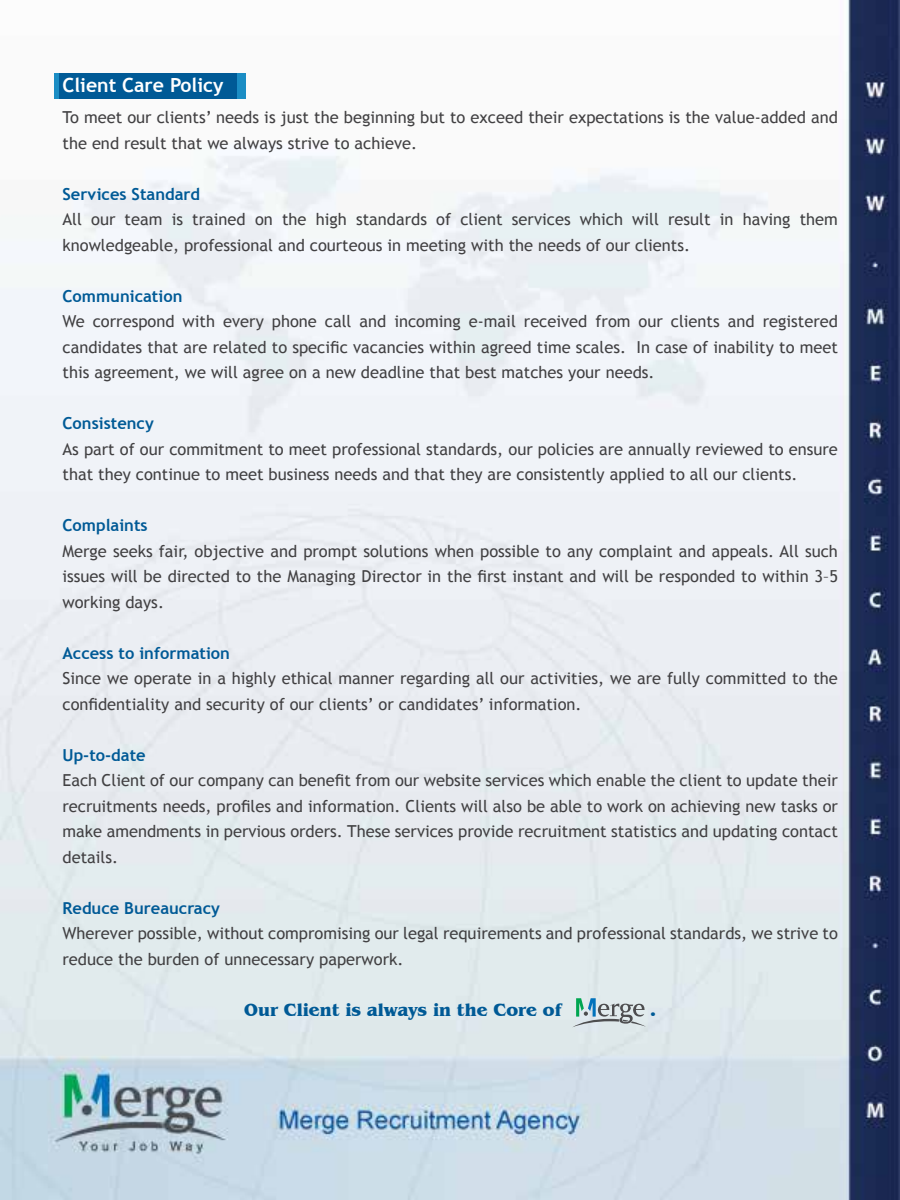
<style>
.page{position:relative;width:900px;height:1200px;background:#fff}
.page>*{position:absolute;margin:0;border:0;box-sizing:border-box;transform-origin:0 0}
.t1{font:700 19.5px "Trebuchet MS";color:#fff}
.t2{font:700 18px "Benguiat IT Cby BT";color:#005a96}
.t3{font:16.5px/25.5px "Trebuchet MS";color:#414042}
.t4{font:700 16.5px "Trebuchet MS";color:#005a96}
</style>
<div class="page">
<img style="left:0;top:0;width:900px;height:1200px">
<svg style="left:572px;top:998px;width:74px;height:29px;background:#b0c3c5"></svg>
<div style="left:54px;top:73px;width:191px;height:25px;background:#1b8dc4"></div>
<div style="left:59px;top:73px;width:177px;height:25px;background:#005a96"></div>
<p class="t1" style="left:63px;top:73px;width:163px">Client Care Policy</p>
<p class="t3" style="left:63px;top:105px;width:777px">To meet our clients’ needs is just the beginning but to exceed their expectations is the value-added and the end result that we always strive to achieve.</p>
<p class="t4" style="left:63px;top:184px;width:139px">Services Standard</p>
<p class="t3" style="left:63px;top:207px;width:777px">All our team is trained on the high standards of client services which will result in having them knowledgeable, professional and courteous in meeting with the needs of our clients.</p>
<p class="t4" style="left:63px;top:286px;width:121px">Communication</p>
<p class="t3" style="left:63px;top:309px;width:777px;text-align:justify">We correspond with every phone call and incoming e-mail received from our clients and registered candidates that are related to specific vacancies within agreed time scales. In case of inability to meet this agreement, we will agree on a new deadline that best matches your needs.</p>
<p class="t4" style="left:63px;top:413px;width:93px">Consistency</p>
<p class="t3" style="left:63px;top:436px;width:777px">As part of our commitment to meet professional standards, our policies are annually reviewed to ensure that they continue to meet business needs and that they are consistently applied to all our clients.</p>
<p class="t4" style="left:63px;top:515px;width:87px">Complaints</p>
<p class="t3" style="left:63px;top:538px;width:777px;text-align:justify">Merge seeks fair, objective and prompt solutions when possible to any complaint and appeals. All such issues will be directed to the Managing Director in the first instant and will be responded to within 3–5 working days.</p>
<p class="t4" style="left:63px;top:643px;width:169px">Access to information</p>
<p class="t3" style="left:63px;top:666px;width:777px">Since we operate in a highly ethical manner regarding all our activities, we are fully committed to the confidentiality and security of our clients’ or candidates’ information.</p>
<p class="t4" style="left:63px;top:745px;width:85px">Up-to-date</p>
<p class="t3" style="left:63px;top:768px;width:777px;text-align:justify">Each Client of our company can benefit from our website services which enable the client to update their recruitments needs, profiles and information. Clients will also be able to work on achieving new tasks or make amendments in pervious orders. These services provide recruitment statistics and updating contact details.</p>
<p class="t4" style="left:63px;top:897px;width:159px">Reduce Bureaucracy</p>
<p class="t3" style="left:63px;top:921px;width:777px">Wherever possible, without compromising our legal requirements and professional standards, we strive to reduce the burden of unnecessary paperwork.</p>
<p class="t2" style="left:244px;top:999px;width:319px">Our Client is always in the Core of</p>
<p class="t2" style="left:650px;top:999px;width:7px">.</p>
</div>
